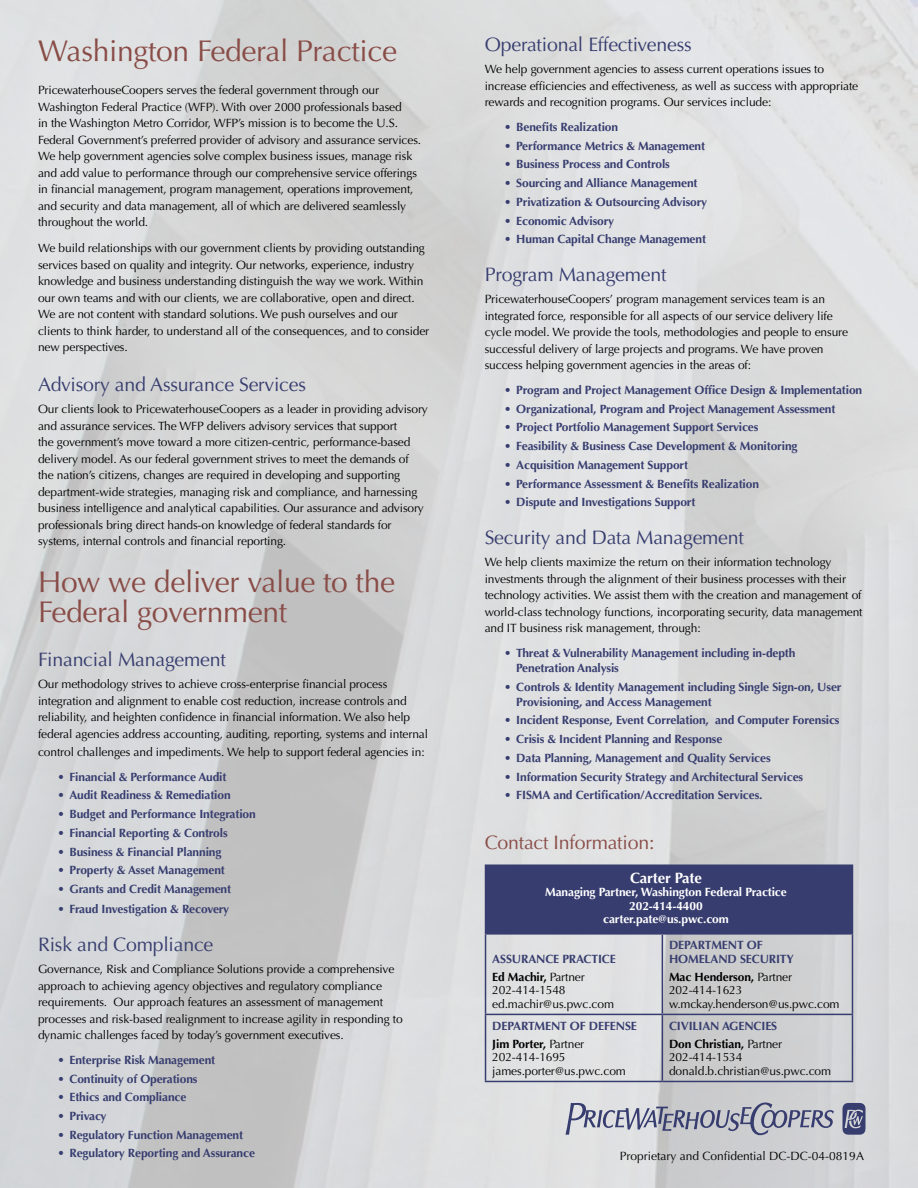
<style>
.page{position:relative;width:918px;height:1188px;background:#fff}
.page>*{position:absolute;margin:0;border:0;box-sizing:border-box;transform-origin:0 0}
.Header_1{font:30px/30px "Optima";letter-spacing:-.01em;color:#894c47}
.Header_2{font:19.5px "Optima";letter-spacing:-.01em;color:#373d6f}
.t1{font:19.5px "Optima";letter-spacing:-.01em;color:#894c47}
.Name{font:700 15px "Optima";letter-spacing:-.01em;color:#fff}
.Body_Text{font:12px/16.5px "Optima";letter-spacing:-.01em;color:#000}
.Bullet{font:700 12px/15px "Optima";letter-spacing:-.01em;color:#373d6f}
.Name-2{font:12px/13.5px "Optima";letter-spacing:-.01em;color:#000}
.Header_3{font:700 12px/13.5px "Optima";letter-spacing:-.01em;color:#373d6f}
.Name-3{font:700 12px/13.5px "Optima";letter-spacing:-.01em;color:#fff;text-align:center}
.s1{font-weight:700}
</style>
<div class="page">
<div style="left:486px;top:865px;width:366px;height:69px;background:#373d6f"></div>
<hr style="left:485px;top:864px;width:177px;height:2px;background:#373d6f">
<hr style="left:485px;top:866px;width:1px;height:67px;background:#373d6f">
<hr style="left:662px;top:864px;width:191px;height:2px;background:#373d6f">
<hr style="left:852px;top:866px;width:1px;height:67px;background:#373d6f">
<hr style="left:485px;top:933px;width:177px;height:2px;background:#373d6f">
<hr style="left:485px;top:935px;width:1px;height:79px;background:#373d6f">
<hr style="left:662px;top:933px;width:191px;height:2px;background:#373d6f">
<hr style="left:662px;top:935px;width:1px;height:79px;background:#373d6f">
<hr style="left:852px;top:935px;width:1px;height:79px;background:#373d6f">
<hr style="left:485px;top:1014px;width:177px;height:1px;background:#373d6f">
<hr style="left:485px;top:1015px;width:1px;height:66px;background:#373d6f">
<hr style="left:662px;top:1014px;width:191px;height:1px;background:#373d6f">
<hr style="left:662px;top:1015px;width:1px;height:66px;background:#373d6f">
<hr style="left:852px;top:1015px;width:1px;height:66px;background:#373d6f">
<hr style="left:485px;top:1081px;width:177px;height:1px;background:#373d6f">
<hr style="left:662px;top:1081px;width:191px;height:1px;background:#373d6f">
<svg style="left:566px;top:1103px;width:268px;height:32px"></svg>
<svg style="left:842px;top:1103px;width:24px;height:32px"></svg>
<p class="Header_1" style="left:38px;top:36px;width:361px">Washington Federal Practice</p>
<p class="Body_Text" style="left:38px;top:82px;width:385px">PricewaterhouseCoopers serves the federal government through our Washington Federal Practice (WFP). With over 2000 professionals based<br>in the Washington Metro Corridor, WFP’s mission is to become the U.S.<br>Federal Government’s preferred provider of advisory and assurance services.<br>We help government agencies solve complex business issues, manage risk and add value to performance through our comprehensive service offerings in financial management, program management, operations improvement, and security and data management, all of which are delivered seamlessly throughout the world.</p>
<p class="Body_Text" style="left:38px;top:240px;width:393px">We build relationships with our government clients by providing outstanding services based on quality and integrity. Our networks, experience, industry knowledge and business understanding distinguish the way we work. Within our own teams and with our clients, we are collaborative, open and direct.<br>We are not content with standard solutions. We push ourselves and our clients to think harder, to understand all of the consequences, and to consider new perspectives.</p>
<p class="Header_2" style="left:38px;top:373px;width:269px">Advisory and Assurance Services</p>
<p class="Body_Text" style="left:38px;top:401px;width:391px">Our clients look to PricewaterhouseCoopers as a leader in providing advisory and assurance services. The WFP delivers advisory services that support<br>the government’s move toward a more citizen-centric, performance-based delivery model. As our federal government strives to meet the demands of<br>the nation’s citizens, changes are required in developing and supporting department-wide strategies, managing risk and compliance, and harnessing business intelligence and analytical capabilities. Our assurance and advisory professionals bring direct hands-on knowledge of federal standards for systems, internal controls and financial reporting.</p>
<p class="Header_1" style="left:38px;top:567px;width:359px">How we deliver value to the<br>Federal government</p>
<p class="Header_2" style="left:38px;top:648px;width:189px">Financial Management</p>
<p class="Body_Text" style="left:38px;top:676px;width:392px">Our methodology strives to achieve cross-enterprise financial process integration and alignment to enable cost reduction, increase controls and reliability, and heighten confidence in financial information. We also help federal agencies address accounting, auditing, reporting, systems and internal</p>
<p class="Body_Text" style="left:38px;top:744px;width:388px">control challenges and impediments. We help to support federal agencies in:</p>
<p class="Bullet" style="left:58px;top:769px;width:170px">• Financial &amp; Performance Audit</p>
<p class="Bullet" style="left:58px;top:788px;width:175px">• Audit Readiness &amp; Remediation</p>
<p class="Bullet" style="left:58px;top:807px;width:200px">• Budget and Performance Integration</p>
<p class="Bullet" style="left:58px;top:825px;width:172px">• Financial Reporting &amp; Controls</p>
<p class="Bullet" style="left:58px;top:844px;width:165px">• Business &amp; Financial Planning</p>
<p class="Bullet" style="left:58px;top:863px;width:169px">• Property &amp; Asset Management</p>
<p class="Bullet" style="left:58px;top:882px;width:175px">• Grants and Credit Management</p>
<p class="Bullet" style="left:58px;top:902px;width:173px">• Fraud Investigation &amp; Recovery</p>
<p class="Header_2" style="left:38px;top:933px;width:177px">Risk and Compliance</p>
<p class="Body_Text" style="left:38px;top:961px;width:366px">Governance, Risk and Compliance Solutions provide a comprehensive approach to achieving agency objectives and regulatory compliance requirements. Our approach features an assessment of management processes and risk-based realignment to increase agility in responding to dynamic challenges faced by today’s government executives.</p>
<p class="Bullet" style="left:58px;top:1052px;width:159px">• Enterprise Risk Management</p>
<p class="Bullet" style="left:58px;top:1071px;width:142px">• Continuity of Operations</p>
<p class="Bullet" style="left:58px;top:1090px;width:130px">• Ethics and Compliance</p>
<p class="Bullet" style="left:58px;top:1109px;width:51px">• Privacy</p>
<p class="Bullet" style="left:58px;top:1127px;width:187px">• Regulatory Function Management</p>
<p class="Bullet" style="left:58px;top:1146px;width:199px">• Regulatory Reporting and Assurance</p>
<p class="Header_2" style="left:485px;top:33px;width:208px">Operational Effectiveness</p>
<p class="Body_Text" style="left:485px;top:61px;width:375px">We help government agencies to assess current operations issues to increase efficiencies and effectiveness, as well as success with appropriate rewards and recognition programs. Our services include:</p>
<p class="Bullet" style="left:504px;top:120px;width:115px">• Benefits Realization</p>
<p class="Bullet" style="left:504px;top:138px;width:202px">• Performance Metrics &amp; Management</p>
<p class="Bullet" style="left:504px;top:157px;width:167px">• Business Process and Controls</p>
<p class="Bullet" style="left:504px;top:176px;width:195px">• Sourcing and Alliance Management</p>
<p class="Bullet" style="left:504px;top:194px;width:204px">• Privatization &amp; Outsourcing Advisory</p>
<p class="Bullet" style="left:504px;top:213px;width:111px">• Economic Advisory</p>
<p class="Bullet" style="left:504px;top:232px;width:203px">• Human Capital Change Management</p>
<p class="Header_2" style="left:485px;top:263px;width:183px">Program Management</p>
<p class="Body_Text" style="left:485px;top:291px;width:365px">PricewaterhouseCoopers’ program management services team is an integrated force, responsible for all aspects of our service delivery life cycle model. We provide the tools, methodologies and people to ensure successful delivery of large projects and programs. We have proven success helping government agencies in the areas of:</p>
<p class="Bullet" style="left:504px;top:383px;width:359px">• Program and Project Management Office Design &amp; Implementation</p>
<p class="Bullet" style="left:504px;top:401px;width:333px">• Organizational, Program and Project Management Assessment</p>
<p class="Bullet" style="left:504px;top:420px;width:256px">• Project Portfolio Management Support Services</p>
<p class="Bullet" style="left:504px;top:439px;width:295px">• Feasibility &amp; Business Case Development &amp; Monitoring</p>
<p class="Bullet" style="left:504px;top:457px;width:185px">• Acquisition Management Support</p>
<p class="Bullet" style="left:504px;top:476px;width:256px">• Performance Assessment &amp; Benefits Realization</p>
<p class="Bullet" style="left:504px;top:495px;width:193px">• Dispute and Investigations Support</p>
<p class="Header_2" style="left:485px;top:526px;width:261px">Security and Data Management</p>
<p class="Body_Text" style="left:485px;top:554px;width:379px">We help clients maximize the return on their information technology investments through the alignment of their business processes with their technology activities. We assist them with the creation and management of world-class technology functions, incorporating security, data management and IT business risk management, through:</p>
<p class="Bullet" style="left:516px;top:645px;width:281px;text-indent:-12px">• Threat &amp; Vulnerability Management including in-depth<br>Penetration Analysis</p>
<p class="Bullet" style="left:516px;top:679px;width:327px;text-indent:-12px">• Controls &amp; Identity Management including Single Sign-on, User<br>Provisioning, and Access Management</p>
<p class="Bullet" style="left:504px;top:713px;width:337px">• Incident Response, Event Correlation, and Computer Forensics</p>
<p class="Bullet" style="left:504px;top:732px;width:220px">• Crisis &amp; Incident Planning and Response</p>
<p class="Bullet" style="left:504px;top:750px;width:268px">• Data Planning, Management and Quality Services</p>
<p class="Bullet" style="left:504px;top:769px;width:300px">• Information Security Strategy and Architectural Services</p>
<p class="Bullet" style="left:504px;top:788px;width:260px">• FISMA and Certification/Accreditation Services.</p>
<p class="t1" style="left:485px;top:831px;width:171px">Contact Information:</p>
<p class="Name" style="left:630px;top:869px;width:73px">Carter Pate</p>
<p class="Name-3" style="left:545px;top:886px;width:243px">Managing Partner, Washington Federal Practice<br>202-414-4400<br>carter.pate@us.pwc.com</p>
<p class="Header_3" style="left:492px;top:952px;width:125px">ASSURANCE PRACTICE</p>
<p class="Name-2" style="left:492px;top:970px;width:123px"><span class="s1">Ed Machir,</span> Partner<br>202-414-1548 ed.machir@us.pwc.com</p>
<p class="Header_3" style="left:669px;top:939px;width:126px">DEPARTMENT OF<br>HOMELAND SECURITY</p>
<p class="Name-2" style="left:669px;top:970px;width:172px"><span class="s1">Mac Henderson,</span> Partner<br>202-414-1623 w.mckay.henderson@us.pwc.com</p>
<p class="Header_3" style="left:492px;top:1019px;width:146px">DEPARTMENT OF DEFENSE</p>
<p class="Name-2" style="left:492px;top:1037px;width:135px"><span class="s1">Jim Porter,</span> Partner<br>202-414-1695 james.porter@us.pwc.com</p>
<p class="Header_3" style="left:669px;top:1019px;width:110px">CIVILIAN AGENCIES</p>
<p class="Name-2" style="left:669px;top:1037px;width:164px"><span class="s1">Don Christian,</span> Partner<br>202-414-1534 donald.b.christian@us.pwc.com</p>
<p class="Body_Text" style="left:620px;top:1148px;width:246px">Proprietary and Confidential DC-DC-04-0819A</p>
</div>
